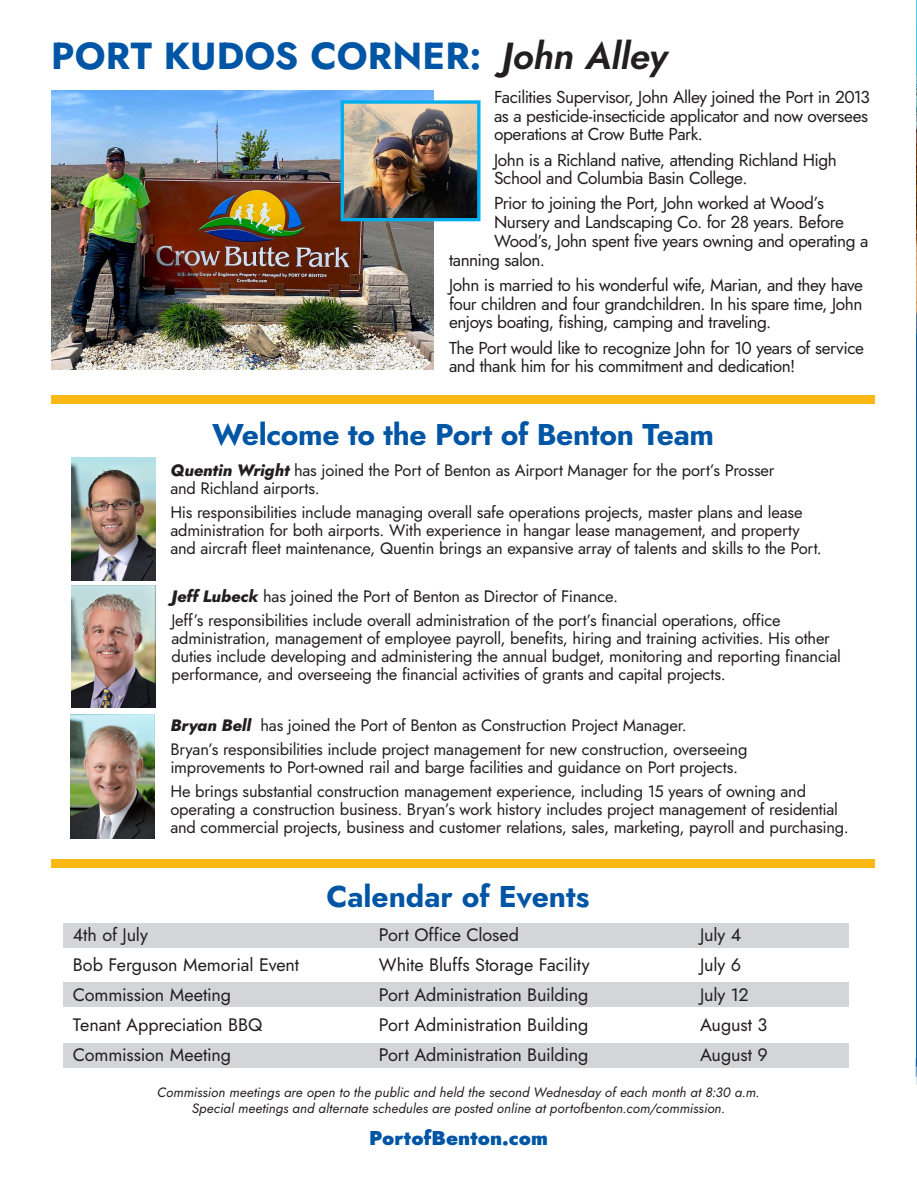
<style>
.page{position:relative;width:917px;height:1193px;background:#fff}
.page>*{position:absolute;margin:0;border:0;box-sizing:border-box;transform-origin:0 0}
.t1{font:700 37.65px "Jost";letter-spacing:.005em;color:#0155a5}
.t2{font:700 30px "Jost";letter-spacing:-.01em;color:#0155a5}
.t3{font:900 19.95px "Jost";letter-spacing:.005em;color:#0155a5}
.t4{font:18px "Jost";letter-spacing:-.01em;color:#231f20}
.t5{font:17.25px/18.8px "Jost";letter-spacing:-.025em;color:#231f20;text-align:justify}
.t6{font:16.5px/18px "Jost";letter-spacing:-.01em;color:#231f20}
.t7{font:italic 13.5px "Jost";letter-spacing:.005em;color:#231f20}
.s1{font-weight:600;font-style:italic;color:#231f20}
.s2{font-weight:800;font-style:italic}
</style>
<div class="page">
<img style="left:916px;top:1px;width:1px;height:306px">
<div style="left:63px;top:923px;width:785px;height:24px;background:#d4d5d7"></div>
<div style="left:63px;top:982px;width:785px;height:24px;background:#d4d5d7"></div>
<div style="left:63px;top:1042px;width:785px;height:25px;background:#d4d5d7"></div>
<svg style="left:915px;top:307px;width:2px;height:778px"></svg>
<div style="left:51px;top:395px;width:824px;height:8px;background:#fcb814"></div>
<div style="left:51px;top:859px;width:824px;height:9px;background:#fcb814"></div>
<img style="left:51px;top:90px;width:383px;height:279px">
<img style="left:345px;top:104px;width:131px;height:113px">
<div style="left:341px;top:100px;width:139px;height:121px;border:3px solid #00aeef"></div>
<img style="left:71px;top:458px;width:84px;height:122px">
<img style="left:71px;top:585px;width:84px;height:122px">
<img style="left:71px;top:714px;width:84px;height:124px">
<p class="t1" style="left:51px;top:30px;width:617px">PORT KUDOS CORNER: <span class="s1">John Alley</span></p>
<p class="t5" style="left:494px;top:88px;width:377px">Facilities Supervisor, John Alley joined the Port in 2013 as a pesticide-insecticide applicator and now oversees operations at Crow Butte Park.</p>
<p class="t5" style="left:494px;top:150px;width:344px">John is a Richland native, attending Richland High<br>School and Columbia Basin College.</p>
<p class="t5" style="left:494px;top:194px;width:331px">Prior to joining the Port, John worked at Wood’s</p>
<p class="t5" style="left:494px;top:213px;width:351px">Nursery and Landscaping Co. for 28 years. Before</p>
<p class="t5" style="left:494px;top:232px;width:376px">Wood’s, John spent five years owning and operating a</p>
<p class="t5" style="left:449px;top:250px;width:97px">tanning salon.</p>
<p class="t5" style="left:449px;top:275px;width:415px">John is married to his wonderful wife, Marian, and they have four children and four grandchildren. In his spare time, John enjoys boating, fishing, camping and traveling.</p>
<p class="t5" style="left:449px;top:338px;width:416px">The Port would like to recognize John for 10 years of service and thank him for his commitment and dedication!</p>
<p class="t2" style="left:212px;top:414px;width:503px">Welcome to the Port of Benton Team</p>
<p class="t6" style="left:170px;top:461px;width:606px"><span class="s2">Quentin Wright</span> has joined the Port of Benton as Airport Manager for the port’s Prosser and Richland airports.</p>
<p class="t6" style="left:170px;top:503px;width:653px">His responsibilities include managing overall safe operations projects, master plans and lease administration for both airports. With experience in hangar lease management, and property and aircraft fleet maintenance, Quentin brings an expansive array of talents and skills to the Port.</p>
<p class="t6" style="left:171px;top:587px;width:448px"><span class="s2">Jeff Lubeck</span> has joined the Port of Benton as Director of Finance.</p>
<p class="t6" style="left:171px;top:611px;width:671px">Jeff’s responsibilities include overall administration of the port’s financial operations, office administration, management of employee payroll, benefits, hiring and training activities. His other duties include developing and administering the annual budget, monitoring and reporting financial performance, and overseeing the financial activities of grants and capital projects.</p>
<p class="t6" style="left:170px;top:716px;width:518px"><span class="s2">Bryan Bell</span> has joined the Port of Benton as Construction Project Manager.</p>
<p class="t6" style="left:170px;top:740px;width:578px">Bryan’s responsibilities include project management for new construction, overseeing improvements to Port-owned rail and barge facilities and guidance on Port projects.</p>
<p class="t6" style="left:170px;top:782px;width:680px">He brings substantial construction management experience, including 15 years of owning and operating a construction business. Bryan’s work history includes project management of residential and commercial projects, business and customer relations, sales, marketing, payroll and purchasing.</p>
<p class="t2" style="left:326px;top:876px;width:264px">Calendar of Events</p>
<p class="t4" style="left:73px;top:922px;width:77px">4th of July</p>
<p class="t4" style="left:379px;top:922px;width:141px">Port Office Closed</p>
<p class="t4" style="left:700px;top:922px;width:43px">July 4</p>
<p class="t4" style="left:73px;top:952px;width:228px">Bob Ferguson Memorial Event</p>
<p class="t4" style="left:379px;top:952px;width:212px">White Bluffs Storage Facility</p>
<p class="t4" style="left:700px;top:952px;width:43px">July 6</p>
<p class="t4" style="left:73px;top:982px;width:160px">Commission Meeting</p>
<p class="t4" style="left:379px;top:982px;width:211px">Port Administration Building</p>
<p class="t4" style="left:700px;top:982px;width:50px">July 12</p>
<p class="t4" style="left:73px;top:1012px;width:191px">Tenant Appreciation BBQ</p>
<p class="t4" style="left:379px;top:1012px;width:211px">Port Administration Building</p>
<p class="t4" style="left:700px;top:1012px;width:69px">August 3</p>
<p class="t4" style="left:73px;top:1042px;width:160px">Commission Meeting</p>
<p class="t4" style="left:379px;top:1042px;width:211px">Port Administration Building</p>
<p class="t4" style="left:700px;top:1042px;width:69px">August 9</p>
<p class="t7" style="left:157px;top:1082px;width:604px">Commission meetings are open to the public and held the second Wednesday of each month at 8:30 a.m.</p>
<p class="t7" style="left:192px;top:1098px;width:535px">Special meetings and alternate schedules are posted online at portofbenton.com/commission.</p>
<p class="t3" style="left:369px;top:1124px;width:180px">PortofBenton.com</p>
</div>
